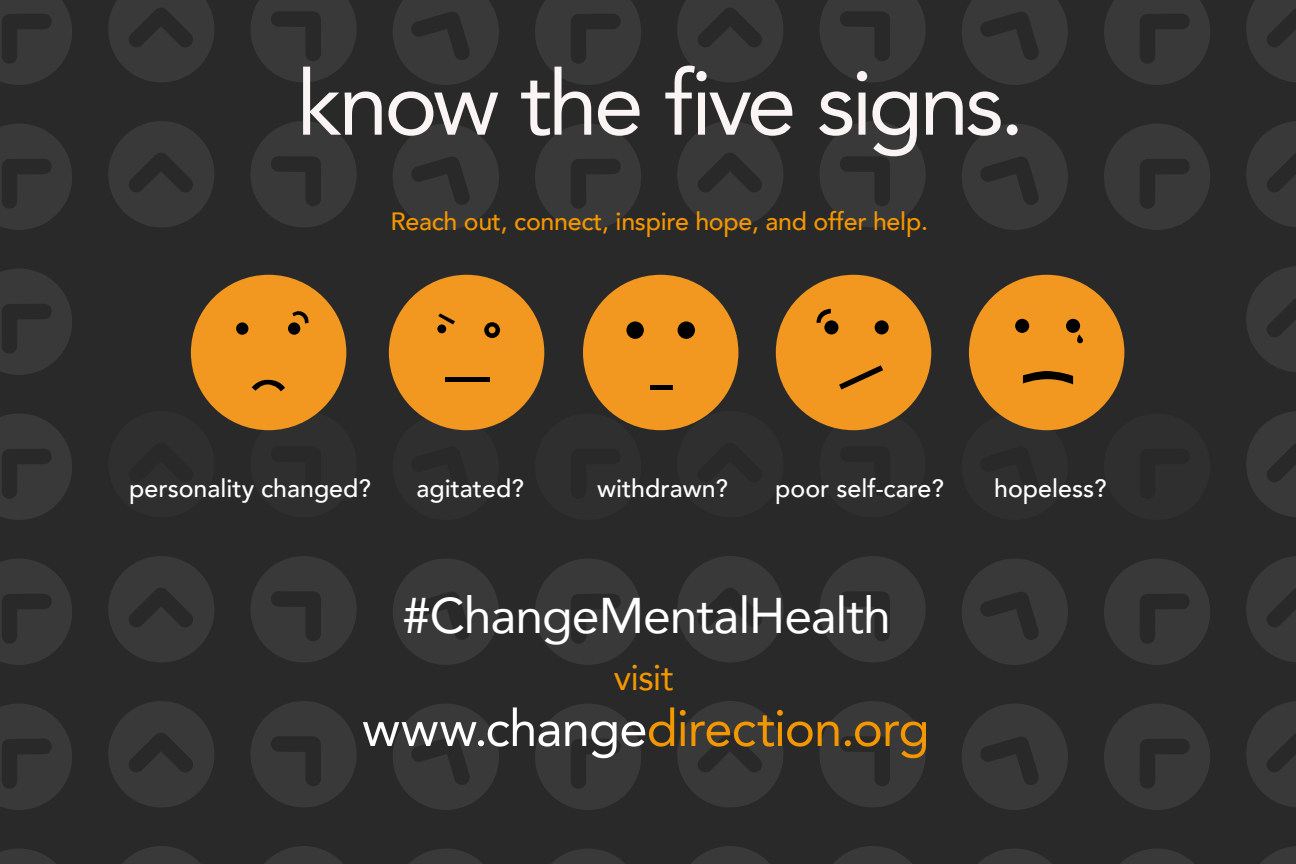
<style>
.page{position:relative;width:1296px;height:864px;background:#fff}
.page>*{position:absolute;margin:0;border:0;box-sizing:border-box;transform-origin:0 0}
.t1{font:90px "Avenir";letter-spacing:-.045em;color:#faf4f4}
.t2{font:51px "Avenir";letter-spacing:-.02em;color:#f39700}
.t3{font:50px "Avenir";letter-spacing:-.02em;color:#fff}
.t4{font:36px "Avenir";letter-spacing:-.02em;color:#f39700}
.t5{font:500 25px "Avenir";color:#fff}
.t6{font:500 25px "Avenir";letter-spacing:-.01em;color:#f39600}
.s1{color:#fff}
</style>
<div class="page">
<div style="left:0;top:0;width:1296px;height:864px;background:linear-gradient(to right,#2f2f2f,#2f2f2f)"></div>
<div style="left:87px;top:247px;width:1138px;height:149px;background:#292929"></div>
<div style="left:91px;top:389px;width:1138px;height:149px;background:#292929"></div>
<div style="left:776px;top:275px;width:155px;height:155px;background:#f29720;border-radius:50%"></div>
<div style="left:969px;top:275px;width:155px;height:155px;background:#f29720;border-radius:50%"></div>
<div style="left:389px;top:275px;width:155px;height:155px;background:#f29720;border-radius:50%"></div>
<div style="left:191px;top:275px;width:155px;height:155px;background:#f29720;border-radius:50%"></div>
<div style="left:583px;top:275px;width:155px;height:155px;background:#f29720;border-radius:50%"></div>
<div style="left:678px;top:321px;width:17px;height:18px;background:#000;border-radius:50%"></div>
<div style="left:626px;top:321px;width:18px;height:18px;background:#000;border-radius:50%"></div>
<div style="left:650px;top:385px;width:22px;height:5px;background:#000"></div>
<div style="left:445px;top:377px;width:45px;height:5px;background:#000"></div>
<div style="left:437px;top:324px;width:9px;height:9px;background:#000;border-radius:50%"></div>
<svg style="left:484px;top:322px;width:16px;height:16px"></svg>
<svg style="left:438px;top:313px;width:17px;height:11px"></svg>
<div style="left:236px;top:322px;width:12px;height:13px;background:#000;border-radius:50%"></div>
<div style="left:288px;top:322px;width:12px;height:13px;background:#000;border-radius:50%"></div>
<svg style="left:292px;top:311px;width:17px;height:12px"></svg>
<svg style="left:252px;top:379px;width:33px;height:12px"></svg>
<div style="left:1015px;top:319px;width:14px;height:14px;background:#000;border-radius:50%"></div>
<div style="left:1066px;top:319px;width:14px;height:14px;background:#000;border-radius:50%"></div>
<svg style="left:1023px;top:371px;width:50px;height:13px"></svg>
<svg style="left:1077px;top:334px;width:6px;height:9px"></svg>
<div style="left:824px;top:320px;width:14px;height:14px;background:#000;border-radius:50%"></div>
<div style="left:875px;top:320px;width:14px;height:14px;background:#000;border-radius:50%"></div>
<svg style="left:839px;top:365px;width:44px;height:25px"></svg>
<svg style="left:816px;top:309px;width:15px;height:14px"></svg>
<h1 class="t1" style="left:296px;top:31px;width:730px">know the five signs.</h1>
<p class="t6" style="left:390px;top:200px;width:539px">Reach out, connect, inspire hope, and offer help.</p>
<p class="t5" style="left:129px;top:467px;width:243px">personality changed?</p>
<p class="t5" style="left:416px;top:467px;width:109px">agitated?</p>
<p class="t5" style="left:597px;top:467px;width:132px">withdrawn?</p>
<p class="t5" style="left:775px;top:467px;width:170px">poor self-care?</p>
<p class="t5" style="left:994px;top:467px;width:114px">hopeless?</p>
<h3 class="t3" style="left:403px;top:576px;width:490px">#ChangeMentalHealth</h3>
<h3 class="t4" style="left:614px;top:649px;width:61px">visit</h3>
<h2 class="t2" style="left:362px;top:687px;width:569px"><span class="s1">www.change</span>direction.org</h2>
</div>
